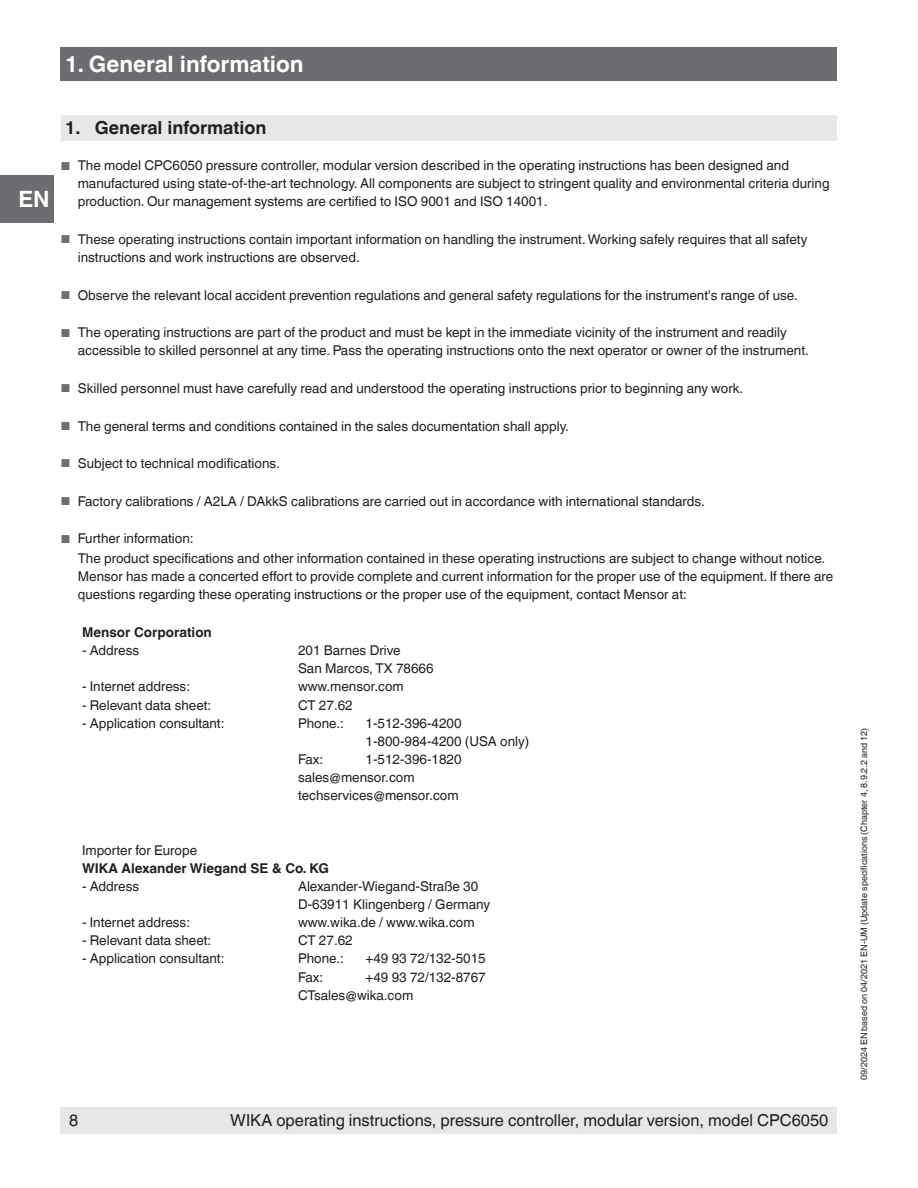
<style>
.page{position:relative;width:918px;height:1188px;background:#fff}
.page>*{position:absolute;margin:0;border:0;box-sizing:border-box;transform-origin:0 0}
.t1{font:700 22.5px "Helvetica World";color:#fff}
.t2{font:700 18px "Helvetica World";color:#231f20}
.t3{font:16.5px "Helvetica World";color:#231f20}
.t4{font:13.5px/18px "Helvetica World";color:#231f20}
.t5{font:700 13.5px "Helvetica World";color:#231f20}
.t6{font:9px "Helvetica World";color:#231f20}
.s1{font-size:11.55px;color:#6c6d70}
</style>
<div class="page">
<div style="left:61px;top:47px;width:776px;height:34px;background:#6c6d70"></div>
<div style="left:0;top:176px;width:54px;height:47px;background:#6c6d70"></div>
<div style="left:61px;top:1107px;width:776px;height:27px;background:#e6e7e9"></div>
<div style="left:61px;top:115px;width:776px;height:26px;background:#e6e7e9"></div>
<h1 class="t1" style="left:65px;top:51px;width:240px">1. General information</h1>
<h1 class="t1" style="left:18px;top:186px;width:33px">EN</h1>
<h2 class="t2" style="left:65px;top:118px;width:203px">1. General information</h2>
<p class="t4" style="left:78px;top:157px;width:753px;text-indent:-17px"><span class="s1">■</span> The model CPC6050 pressure controller, modular version described in the operating instructions has been designed and manufactured using state-of-the-art technology. All components are subject to stringent quality and environmental criteria during production. Our management systems are certified to ISO 9001 and ISO 14001.</p>
<p class="t4" style="left:78px;top:230px;width:731px;text-indent:-17px"><span class="s1">■</span> These operating instructions contain important information on handling the instrument. Working safely requires that all safety instructions and work instructions are observed.</p>
<p class="t4" style="left:61px;top:286px;width:739px"><span class="s1">■</span> Observe the relevant local accident prevention regulations and general safety regulations for the instrument's range of use.</p>
<p class="t4" style="left:78px;top:324px;width:733px;text-indent:-17px"><span class="s1">■</span> The operating instructions are part of the product and must be kept in the immediate vicinity of the instrument and readily accessible to skilled personnel at any time. Pass the operating instructions onto the next operator or owner of the instrument.</p>
<p class="t4" style="left:61px;top:379px;width:684px"><span class="s1">■</span> Skilled personnel must have carefully read and understood the operating instructions prior to beginning any work.</p>
<p class="t4" style="left:61px;top:417px;width:510px"><span class="s1">■</span> The general terms and conditions contained in the sales documentation shall apply.</p>
<p class="t4" style="left:61px;top:454px;width:221px"><span class="s1">■</span> Subject to technical modifications.</p>
<p class="t4" style="left:61px;top:492px;width:646px"><span class="s1">■</span> Factory calibrations / A2LA / DAkkS calibrations are carried out in accordance with international standards.</p>
<p class="t4" style="left:78px;top:529px;width:749px;line-height:19.6px;text-indent:-17px"><span class="s1">■</span> Further information:<br>The product specifications and other information contained in these operating instructions are subject to change without notice.</p>
<p class="t4" style="left:78px;top:567px;width:757px">Mensor has made a concerted effort to provide complete and current information for the proper use of the equipment. If there are questions regarding these operating instructions or the proper use of the equipment, contact Mensor at:</p>
<p class="t5" style="left:82px;top:624px;width:131px">Mensor Corporation</p>
<p class="t4" style="left:82px;top:641px;width:59px">- Address</p>
<p class="t4" style="left:298px;top:641px;width:137px">201 Barnes Drive<br>San Marcos, TX 78666</p>
<p class="t4" style="left:82px;top:678px;width:110px">- Internet address:</p>
<p class="t4" style="left:298px;top:678px;width:107px">www.mensor.com</p>
<p class="t4" style="left:82px;top:696px;width:131px">- Relevant data sheet:</p>
<p class="t4" style="left:298px;top:696px;width:56px">CT 27.62</p>
<p class="t4" style="left:82px;top:714px;width:144px">- Application consultant:</p>
<p class="t4" style="left:298px;top:714px;width:47px">Phone.:</p>
<p class="t4" style="left:366px;top:714px;width:165px">1-512-396-4200<br>1-800-984-4200 (USA only)</p>
<p class="t4" style="left:298px;top:750px;width:27px">Fax:</p>
<p class="t4" style="left:298px;top:750px;width:165px;text-indent:68px">1-512-396-1820 sales@mensor.com techservices@mensor.com</p>
<p class="t4" style="left:82px;top:841px;width:117px">Importer for Europe</p>
<p class="t5" style="left:82px;top:860px;width:248px">WIKA Alexander Wiegand SE &amp; Co. KG</p>
<p class="t4" style="left:82px;top:877px;width:59px">- Address</p>
<p class="t4" style="left:298px;top:877px;width:194px">Alexander-Wiegand-Straße 30<br>D-63911 Klingenberg / Germany</p>
<p class="t4" style="left:82px;top:913px;width:110px">- Internet address:</p>
<p class="t4" style="left:298px;top:913px;width:178px">www.wika.de / www.wika.com</p>
<p class="t4" style="left:82px;top:932px;width:131px">- Relevant data sheet:</p>
<p class="t4" style="left:298px;top:932px;width:56px">CT 27.62</p>
<p class="t4" style="left:82px;top:950px;width:144px">- Application consultant:</p>
<p class="t4" style="left:298px;top:950px;width:47px">Phone.:</p>
<p class="t4" style="left:366px;top:950px;width:122px">+49 93 72/132-5015</p>
<p class="t4" style="left:298px;top:968px;width:27px">Fax:</p>
<p class="t4" style="left:298px;top:968px;width:189px;text-indent:68px">+49 93 72/132-8767<br>CTsales@wika.com</p>
<p class="t3" style="left:69px;top:1111px;width:11px">8</p>
<p class="t3" style="left:230px;top:1111px;width:600px">WIKA operating instructions, pressure controller, modular version, model CPC6050</p>
<p class="t6" style="left:859px;top:1080px;width:354px;rotate:-90deg">09/2024 EN based on 04/2021 EN-UM (Update specifications (Chapter 4, 8.9.2.2 and 12)</p>
</div>
